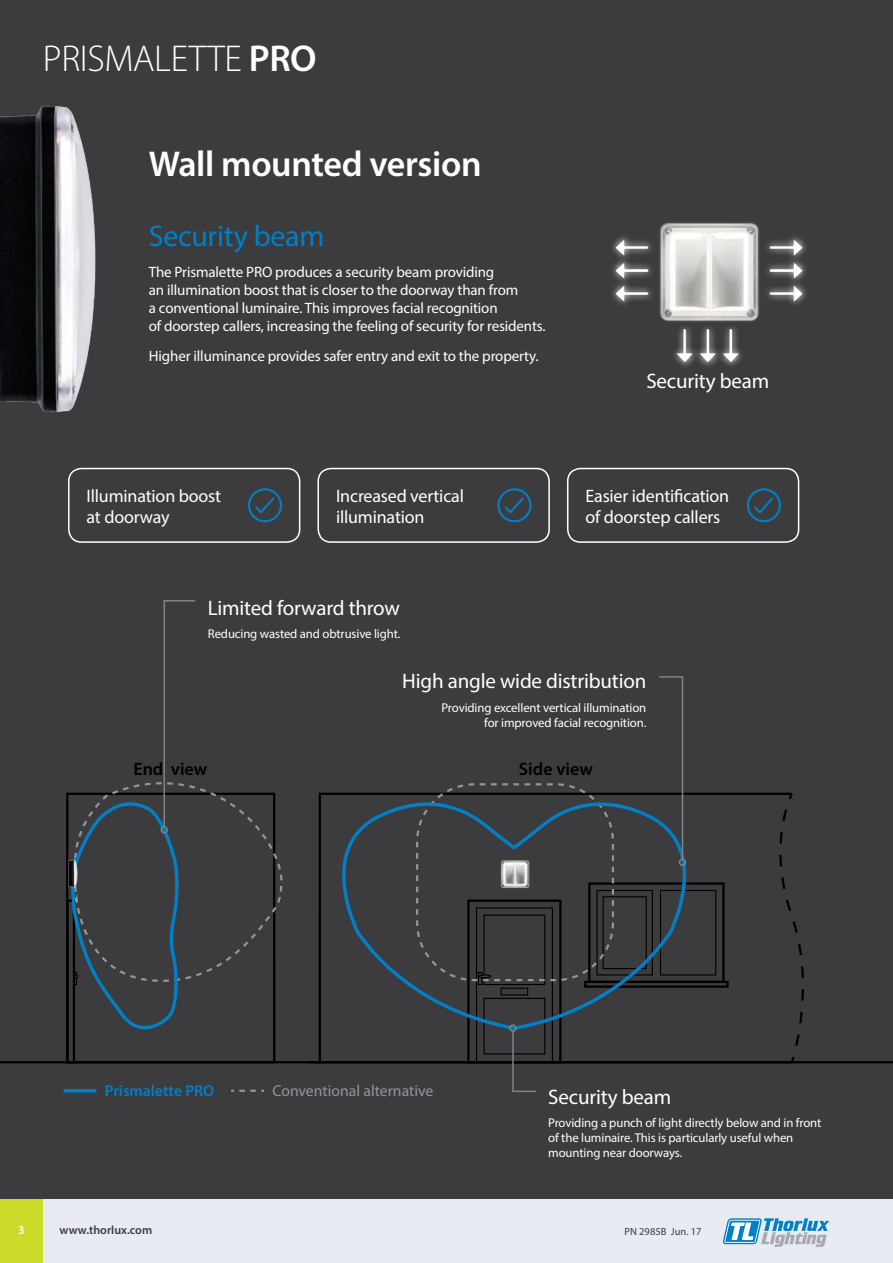
<style>
.page{position:relative;width:893px;height:1263px;background:#fff}
.page>*{position:absolute;margin:0;border:0;box-sizing:border-box;transform-origin:0 0}
.t1{font:300 37.5px "Myriad Pro";letter-spacing:-.01em;color:#fff}
.t2{font:600 36px "Myriad Pro";letter-spacing:-.01em;color:#fff}
.t3{font:30px "Myriad Pro";letter-spacing:-.01em;color:#0080c7}
.t4{font:21px "Myriad Pro";letter-spacing:-.01em;color:#fff}
.t5{font:18px/21px "Myriad Pro";letter-spacing:-.01em;color:#fff}
.t6{font:600 18px "Myriad Pro";color:#000}
.t7{font:15.75px "Myriad Pro";color:#939598}
.t8{font:600 15.75px "Myriad Pro";color:#0080c7}
.t9{font:15px/18px "Myriad Pro";letter-spacing:-.01em;color:#fff}
.t10{font:12.75px/15px "Myriad Pro";letter-spacing:-.01em;color:#fff;text-align:right}
.t11{font:600 12px "Myriad Pro";color:#3c3c3f}
.t12{font:600 12px "Myriad Pro";color:#fff}
.t13{font:10.5px "Myriad Pro";color:#3c3c3f}
.s1{font-weight:600}
</style>
<div class="page">
<div style="left:0;top:0;width:893px;height:1259px;background:#3c3c3f"></div>
<div style="left:66px;top:899px;width:9px;height:164px;border:2px solid #000"></div>
<hr style="left:0;top:1061px;width:893px;height:2px;background:#000">
<svg style="left:794px;top:921px;width:20px;height:143px"></svg>
<div style="left:66px;top:793px;width:209px;height:270px;border:2px solid #000"></div>
<svg style="left:318px;top:792px;width:476px;height:272px"></svg>
<hr style="left:63px;top:1089px;width:33px;height:3px;background:#0080c7">
<svg style="left:231px;top:1089px;width:33px;height:3px"></svg>
<svg style="left:197px;top:788px;width:86px;height:202px"></svg>
<svg style="left:318px;top:783px;width:395px;height:249px"></svg>
<img style="left:66px;top:857px;width:4px;height:34px">
<img style="left:660px;top:222px;width:99px;height:10px">
<div style="left:609px;top:232px;width:200px;height:137px;background:#fff;opacity:.9"></div>
<hr style="left:706px;top:329px;width:3px;height:27px;background:#fff">
<hr style="left:729px;top:329px;width:3px;height:27px;background:#fff">
<hr style="left:683px;top:329px;width:3px;height:27px;background:#fff">
<svg style="left:676px;top:353px;width:63px;height:9px"></svg>
<hr style="left:769px;top:269px;width:27px;height:3px;background:#fff">
<svg style="left:793px;top:262px;width:10px;height:17px"></svg>
<hr style="left:769px;top:246px;width:27px;height:3px;background:#fff">
<svg style="left:793px;top:239px;width:10px;height:17px"></svg>
<hr style="left:769px;top:292px;width:27px;height:3px;background:#fff">
<svg style="left:793px;top:285px;width:10px;height:17px"></svg>
<hr style="left:622px;top:269px;width:27px;height:3px;background:#fff">
<svg style="left:615px;top:262px;width:10px;height:17px"></svg>
<hr style="left:622px;top:292px;width:27px;height:3px;background:#fff">
<svg style="left:615px;top:285px;width:10px;height:17px"></svg>
<hr style="left:622px;top:246px;width:27px;height:3px;background:#fff">
<svg style="left:615px;top:239px;width:10px;height:17px"></svg>
<svg style="left:70px;top:600px;width:127px;height:439px"></svg>
<div style="left:160px;top:826px;width:8px;height:8px;border:2px solid #808285;border-radius:50%"></div>
<svg style="left:658px;top:676px;width:26px;height:185px"></svg>
<div style="left:679px;top:859px;width:7px;height:7px;border:2px solid #808285;border-radius:50%"></div>
<svg style="left:511px;top:1030px;width:27px;height:62px"></svg>
<div style="left:509px;top:1024px;width:8px;height:8px;border:2px solid #808285;border-radius:50%"></div>
<img style="left:0;top:105px;width:96px;height:307px">
<div style="left:68px;top:468px;width:232px;height:75px;border:2px solid #fff;border-radius:13px"></div>
<svg style="left:248px;top:488px;width:34px;height:34px"></svg>
<div style="left:317px;top:468px;width:233px;height:75px;border:2px solid #fff;border-radius:13px"></div>
<svg style="left:497px;top:488px;width:34px;height:34px"></svg>
<div style="left:567px;top:468px;width:232px;height:75px;border:2px solid #fff;border-radius:13px"></div>
<svg style="left:747px;top:488px;width:34px;height:34px"></svg>
<div style="left:0;top:1199px;width:893px;height:64px;background:#e8ebf2"></div>
<svg style="left:723px;top:1218px;width:106px;height:29px"></svg>
<div style="left:0;top:1199px;width:43px;height:64px;background:#cbdb2a"></div>
<h1 class="t1" style="left:43px;top:36px;width:275px">PRISMALETTE <span class="s1">PRO</span></h1>
<h2 class="t2" style="left:149px;top:141px;width:334px">Wall mounted version</h2>
<h3 class="t3" style="left:149px;top:217px;width:177px">Security beam</h3>
<p class="t9" style="left:149px;top:262px;width:398px">The Prismalette PRO produces a security beam providing<br>an illumination boost that is closer to the doorway than from<br>a conventional luminaire. This improves facial recognition<br>of doorstep callers, increasing the feeling of security for residents.</p>
<p class="t9" style="left:149px;top:347px;width:391px">Higher illuminance provides safer entry and exit to the property.</p>
<h3 class="t4" style="left:646px;top:368px;width:124px">Security beam</h3>
<p class="t5" style="left:87px;top:485px;width:136px">Illumination boost at doorway</p>
<p class="t5" style="left:336px;top:485px;width:129px">Increased vertical illumination</p>
<p class="t5" style="left:585px;top:485px;width:145px">Easier identification of doorstep callers</p>
<h3 class="t4" style="left:208px;top:595px;width:194px">Limited forward throw</h3>
<p class="t10" style="left:208px;top:626px;width:194px">Reducing wasted and obtrusive light.</p>
<h3 class="t4" style="left:402px;top:668px;width:246px">High angle wide distribution</h3>
<p class="t10" style="left:441px;top:700px;width:206px">Providing excellent vertical illumination for improved facial recognition.</p>
<p class="t6" style="left:133px;top:758px;width:75px">End view</p>
<p class="t6" style="left:519px;top:758px;width:75px">Side view</p>
<p class="t8" style="left:105px;top:1080px;width:111px">Prismalette PRO</p>
<p class="t7" style="left:272px;top:1081px;width:163px">Conventional alternative</p>
<h3 class="t4" style="left:548px;top:1084px;width:124px">Security beam</h3>
<p class="t10" style="left:548px;top:1115px;width:275px;text-align:left">Providing a punch of light directly below and in front of the luminaire. This is particularly useful when mounting near doorways.</p>
<p class="t12" style="left:18px;top:1222px;width:8px">3</p>
<p class="t11" style="left:60px;top:1222px;width:94px">www.thorlux.com</p>
<p class="t13" style="left:624px;top:1225px;width:79px">PN 2985B Jun. 17</p>
</div>
